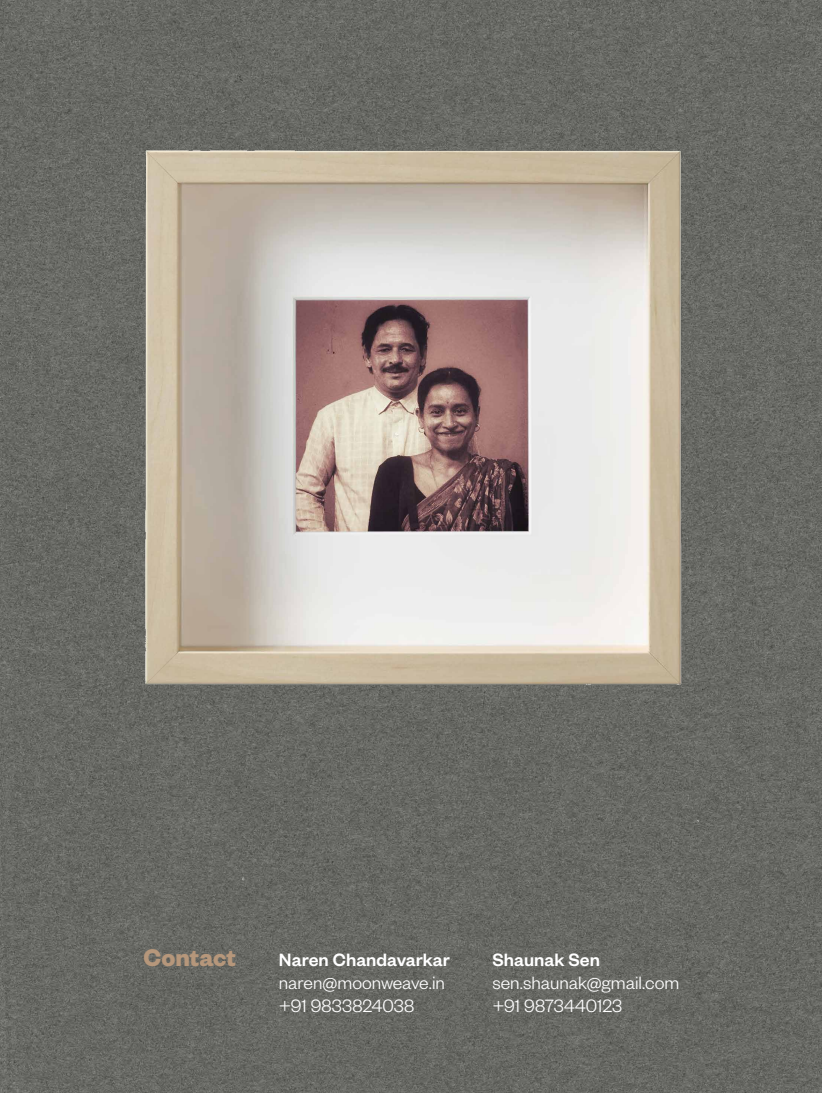
<style>
.page{position:relative;width:822px;height:1093px;background:#fff}
.page>*{position:absolute;margin:0;border:0;box-sizing:border-box;transform-origin:0 0}
.t1{font:700 26.44px "Founders Grotesk";color:#b6977b}
.t2{font:300 19.6px/22.9px "Founders Grotesk";color:#fff}
.t3{font:500 19.6px "Founders Grotesk";color:#fff}
</style>
<div class="page">
<img style="left:0;top:0;width:821px;height:1093px">
<img style="left:137px;top:140px;width:553px;height:553px">
<h1 class="t1" style="left:143px;top:941px;width:94px">Contact</h1>
<p class="t3" style="left:279px;top:947px;width:172px">Naren Chandavarkar</p>
<p class="t2" style="left:279px;top:970px;width:167px">naren@moonweave.in +91 9833824038</p>
<p class="t3" style="left:492px;top:947px;width:109px">Shaunak Sen</p>
<p class="t2" style="left:492px;top:970px;width:188px">sen.shaunak@gmail.com +91 9873440123</p>
</div>
